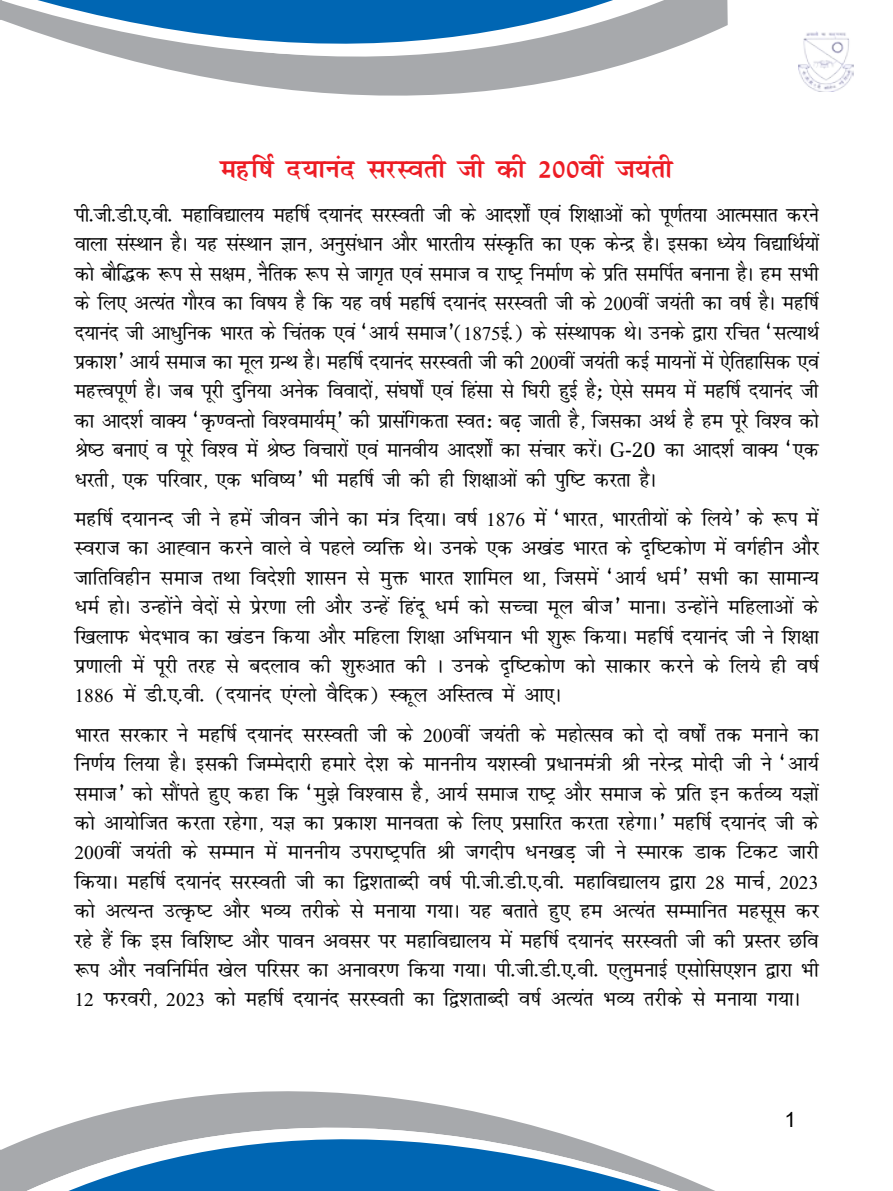
<style>
.page{position:relative;width:893px;height:1191px;background:#fff}
.page>*{position:absolute;margin:0;border:0;box-sizing:border-box;transform-origin:0 0}
.t1{font:700 31.5px "Walkman Chanakya 905";color:#ed1c24}
.t2{font:24.5px/29.4px "Walkman Chanakya 905 Normal";color:#000;text-align:justify}
.t3{font:21px "Arial";color:#000}
.s1{font-family:"Zapf Elliptical 711 BT";font-size:21px}
.s2{font-family:"Zapf Elliptical 711 BT";font-size:22.75px}
</style>
<div class="page">
<svg style="left:0;top:1091px;width:715px;height:100px"></svg>
<svg style="left:0;top:0;width:728px;height:96px"></svg>
<img style="left:799px;top:31px;width:54px;height:60px">
<p class="t1" style="left:220px;top:149px;width:453px">egf"kZ n;kuan ljLorh th dh 200oha t;arh</p>
<p class="t2" style="left:74px;top:201px;width:746px">ih-th-Mh-,-oh- egkfo|ky; egf"kZ n;kuan ljLorh th ds vkn'kks± ,oa f'k{kkvksa dks iw.kZr;k vkRelkr djus okyk laLFkku gSA ;g laLFkku Kku] vuqla/ku vkSj Hkkjrh; laLÑfr dk ,d dsUæ gSA bldk è;s; fo|kfFkZ;ksa dks ckSf¼d :i ls l{ke] uSfrd :i ls tkx`r ,oa lekt o jk"Vª fuekZ.k ds çfr lefiZr cukuk gSA ge lHkh ds fy, vR;ar xkSjo dk fo"k; gS fd ;g o"kZ egf"kZ n;kuan ljLorh th ds 200oha t;arh dk o"kZ gSA egf"kZ n;kuan th vk/qfud Hkkjr ds fpard ,oa ^vk;Z lekt*(1875bZ-) ds laLFkkid FksA muds }kjk jfpr ^lR;kFkZ çdk'k* vk;Z lekt dk ewy xzUFk gSA egf"kZ n;kuan ljLorh th dh 200oha t;arh dbZ ek;uksa esa ,sfrgkfld ,oa egÙoiw.kZ gSA tc iwjh nqfu;k vusd fooknksa] la?k"kks± ,oa fgalk ls f?kjh gqbZ gS_ ,sls le; esa egf"kZ n;kuan th dk vkn'kZ okD; ^Ñ.oUrks fo'oek;Ze~* dh çklafxdrk Lor% c&lt;+ tkrh gS] ftldk vFkZ gS ge iwjs fo'o dks Js"B cuk,a o iwjs fo'o esa Js"B fopkjksa ,oa ekuoh; vkn'kks± dk lapkj djsaA <span class="s1">G-</span><span class="s2">20</span> dk vkn'kZ okD; ^,d /jrh] ,d ifjokj] ,d Hkfo";* Hkh egf"kZ th dh gh f'k{kkvksa dh iqf"V djrk gSA</p>
<p class="t2" style="left:74px;top:505px;width:746px">egf"kZ n;kuUn th us gesa thou thus dk ea=k fn;kA o"kZ 1876 esa ^Hkkjr] Hkkjrh;ksa ds fy;s* ds :i esa Lojkt dk vkÞoku djus okys os igys O;fÙkQ FksA muds ,d v•aM Hkkjr ds n`f"Vdks.k esa oxZghu vkSj tkfrfoghu lekt rFkk fons'kh 'kklu ls eqÙkQ Hkkjr 'kkfey Fkk] ftlesa ^vk;Z /eZ* lHkh dk lkekU; /eZ gksA mUgksaus osnksa ls çsj.kk yh vkSj mUgsa fganw /eZ dks lPpk ewy cht* ekukA mUgksaus efgykvksa ds f•ykiQ HksnHkko dk •aMu fd;k vkSj efgyk f'k{kk vfHk;ku Hkh 'kq: fd;kA egf"kZ n;kuan th us f'k{kk ç.kkyh esa iwjh rjg ls cnyko dh 'kq#vkr dh A muds n`f"Vdks.k dks lkdkj djus ds fy;s gh o"kZ 1886 esa Mh-,-oh- (n;kuan ,aXyks oSfnd) Ldwy vfLrRo esa vk,A</p>
<p class="t2" style="left:74px;top:721px;width:746px">Hkkjr ljdkj us egf"kZ n;kuan ljLorh th ds 200oha t;arh ds egksRlo dks nks o"kks± rd eukus dk fu.kZ; fy;k gSA bldh ftEesnkjh gekjs ns'k ds ekuuh; ;'kLoh ç/kuea=kh Jh ujsUæ eksnh th us ^vk;Z lekt* dks lkSairs gq, dgk fd ^eq&gt;s fo'okl gS] vk;Z lekt jk"Vª vkSj lekt ds çfr bu drZO; ;Kksa dks vk;ksftr djrk jgsxk] ;K dk çdk'k ekuork ds fy, çlkfjr djrk jgsxkA* egf"kZ n;kuan th ds 200oha t;arh ds lEeku esa ekuuh; mijk"Vªifr Jh txnhi /u•M+ th us Lekjd Mkd fVdV tkjh fd;kA egf"kZ n;kuan ljLorh th dk f}'krkCnh o"kZ ih-th-Mh-,-oh- egkfo|ky; }kjk 28 ekpZ] 2023 dks vR;Ur mRÑ"V vkSj HkO; rjhds ls euk;k x;kA ;g crkrs gq, ge vR;ar lEekfur eglwl dj jgs gSa fd bl fof'k"V vkSj ikou volj ij egkfo|ky; esa egf"kZ n;kuan ljLorh th dh çLrj Nfo :i vkSj uofufeZr •sy ifjlj dk vukoj.k fd;k x;kA ih-th-Mh-,-oh- ,yqeukbZ ,lksfl,'ku }kjk Hkh 12 iQjojh] 2023 dks egf"kZ n;kuan ljLorh dk f}'krkCnh o"kZ vR;ar HkO; rjhds ls euk;k x;kA</p>
<p class="t3" style="left:785px;top:1105px;width:13px">1</p>
</div>
